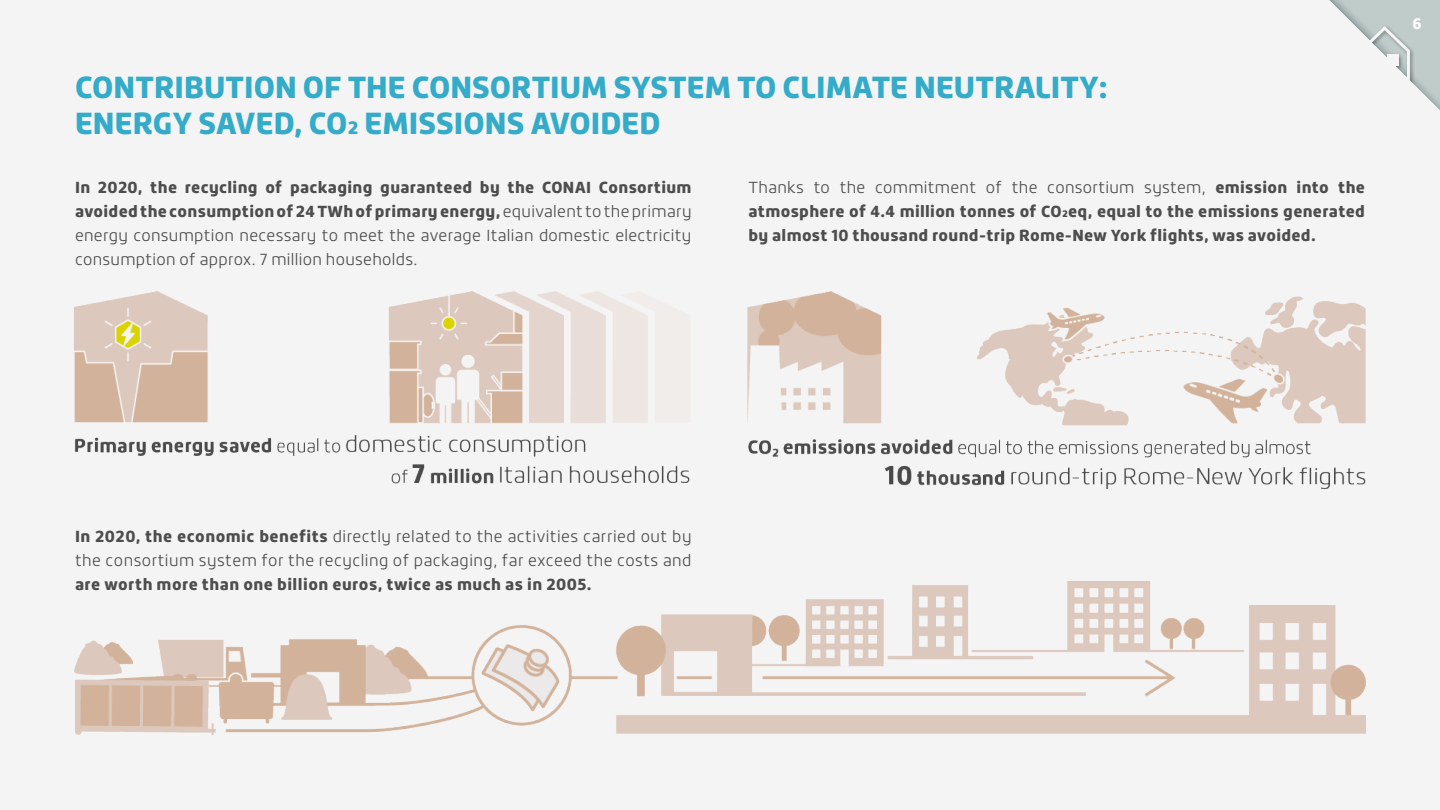
<style>
.page{position:relative;width:1440px;height:810px;background:#f5f4f4}
.page>*{position:absolute;margin:0;border:0;box-sizing:border-box;transform-origin:0 0}
.t1{font:900 30px/36px "Roihu";color:#33abc9}
.t2{font:300 15.75px/24px "Roihu";letter-spacing:.03em;color:#4d4d4d;text-align:justify}
.t3{font:900 15.75px/24px "Roihu";letter-spacing:.02em;color:#4d4d4d;text-align:justify}
.t4{font:900 15px "Roihu";color:#fff}
.s1{font-weight:900}
.s2{font-weight:300}
</style>
<div class="page">
<svg style="left:1329px;top:0;width:111px;height:110px"></svg>
<img style="left:74px;top:581px;width:1292px;height:154px">
<img style="left:74px;top:292px;width:616px;height:192px">
<img style="left:748px;top:292px;width:618px;height:197px">
<h1 class="t1" style="left:75px;top:69px;width:1035px">CONTRIBUTION OF THE CONSORTIUM SYSTEM TO CLIMATE NEUTRALITY:<br>ENERGY SAVED, CO2 EMISSIONS AVOIDED</h1>
<p class="t2" style="left:75px;top:176px;width:618px"><span class="s1">In 2020, the recycling of packaging guaranteed by the CONAI Consortium avoided the consumption of 24 TWh of primary energy,</span> equivalent to the primary energy consumption necessary to meet the average Italian domestic electricity consumption of approx. 7 million households.</p>
<p class="t3" style="left:749px;top:176px;width:618px"><span class="s2">Thanks to the commitment of the consortium system,</span> emission into the atmosphere of 4.4 million tonnes of CO2eq, equal to the emissions generated by almost 10 thousand round-trip Rome-New York flights, was avoided.</p>
<p class="t4" style="left:1413px;top:15px;width:11px">6</p>
<p class="t2" style="left:75px;top:525px;width:618px"><span class="s1">In 2020, the economic benefits</span> directly related to the activities carried out by the consortium system for the recycling of packaging, far exceed the costs and</p>
<p class="t3" style="left:75px;top:573px;width:518px">are worth more than one billion euros, twice as much as in 2005.</p>
</div>
